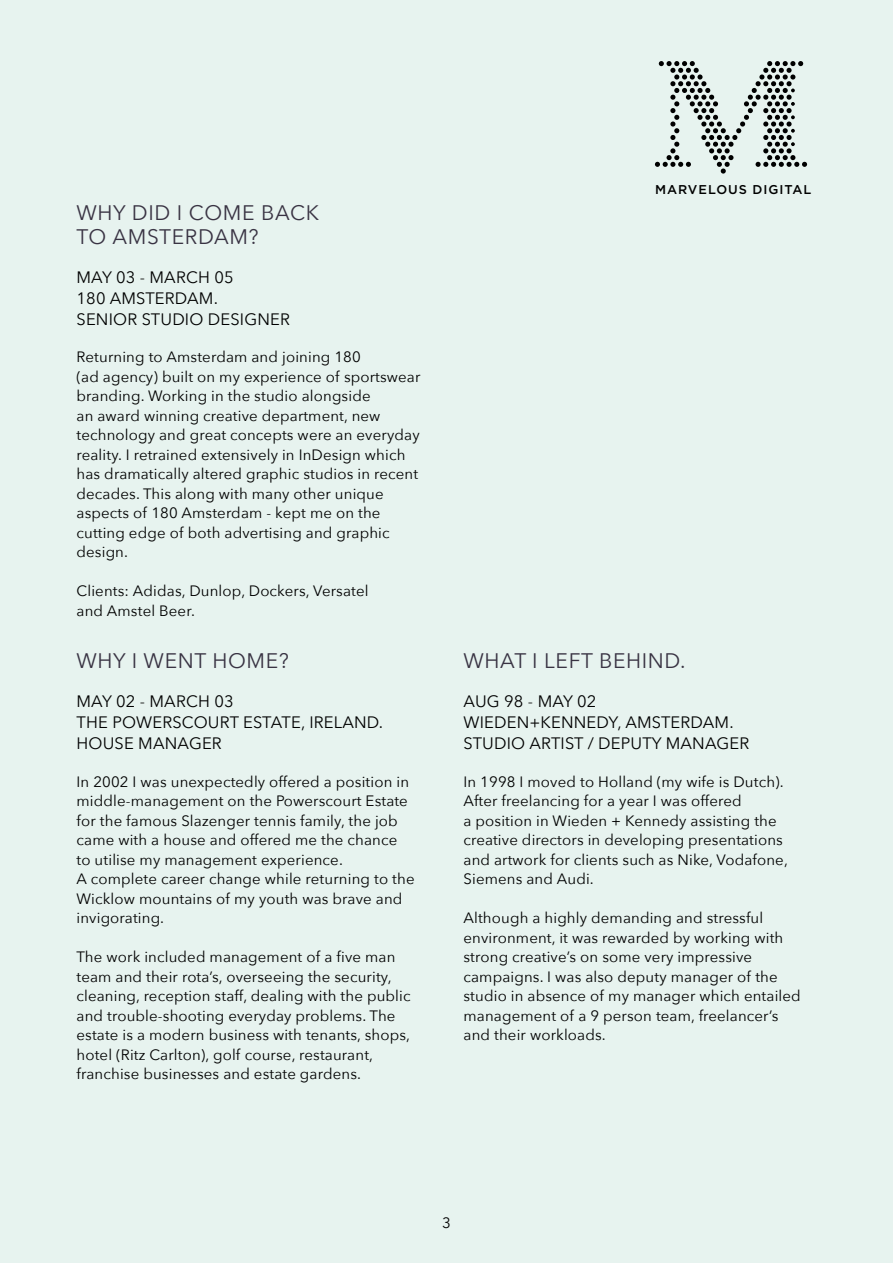
<style>
.page{position:relative;width:893px;height:1263px;background:#e7f3ef}
.page>*{position:absolute;margin:0;border:0;box-sizing:border-box;transform-origin:0 0}
.t1{font:21px/24px "Avenir Next";letter-spacing:.03em;color:#393343}
.t2{font:16.5px/21px "Avenir Next";letter-spacing:.01em;color:#000}
.t3{font:15px/19.5px "Avenir Next";letter-spacing:.01em;color:#000}
.t4{font:500 12.75px "Gotham";letter-spacing:.075em;color:#000}
</style>
<div class="page">
<svg style="left:655px;top:61px;width:152px;height:113px"></svg>
<h1 class="t1" style="left:77px;top:200px;width:244px">WHY DID I COME BACK<br>TO AMSTERDAM?</h1>
<p class="t2" style="left:77px;top:266px;width:215px">MAY 03 - MARCH 05<br>180 AMSTERDAM.<br>SENIOR STUDIO DESIGNER</p>
<p class="t3" style="left:77px;top:347px;width:345px">Returning to Amsterdam and joining 180<br>(ad agency) built on my experience of sportswear branding. Working in the studio alongside<br>an award winning creative department, new technology and great concepts were an everyday reality. I retrained extensively in InDesign which has dramatically altered graphic studios in recent decades. This along with many other unique aspects of 180 Amsterdam - kept me on the cutting edge of both advertising and graphic design.</p>
<p class="t3" style="left:77px;top:581px;width:293px">Clients: Adidas, Dunlop, Dockers, Versatel and Amstel Beer.</p>
<h1 class="t1" style="left:77px;top:648px;width:214px">WHY I WENT HOME?</h1>
<p class="t2" style="left:77px;top:690px;width:308px">MAY 02 - MARCH 03<br>THE POWERSCOURT ESTATE, IRELAND.<br>HOUSE MANAGER</p>
<p class="t3" style="left:77px;top:771px;width:340px">In 2002 I was unexpectedly offered a position in middle-management on the Powerscourt Estate for the famous Slazenger tennis family, the job came with a house and offered me the chance to utilise my management experience.<br>A complete career change while returning to the Wicklow mountains of my youth was brave and invigorating.</p>
<p class="t3" style="left:77px;top:947px;width:336px">The work included management of a five man team and their rota’s, overseeing the security, cleaning, reception staff, dealing with the public and trouble-shooting everyday problems. The estate is a modern business with tenants, shops, hotel (Ritz Carlton), golf course, restaurant, franchise businesses and estate gardens.</p>
<p class="t4" style="left:655px;top:182px;width:158px">MARVELOUS DIGITAL</p>
<h1 class="t1" style="left:463px;top:648px;width:224px">WHAT I LEFT BEHIND.</h1>
<p class="t2" style="left:463px;top:690px;width:287px">AUG 98 - MAY 02<br>WIEDEN+KENNEDY, AMSTERDAM.<br>STUDIO ARTIST / DEPUTY MANAGER</p>
<p class="t3" style="left:463px;top:771px;width:326px">In 1998 I moved to Holland (my wife is Dutch).<br>After freelancing for a year I was offered<br>a position in Wieden + Kennedy assisting the creative directors in developing presentations and artwork for clients such as Nike, Vodafone, Siemens and Audi.</p>
<p class="t3" style="left:463px;top:908px;width:339px">Although a highly demanding and stressful environment, it was rewarded by working with strong creative’s on some very impressive campaigns. I was also deputy manager of the studio in absence of my manager which entailed management of a 9 person team, freelancer’s and their workloads.</p>
<p class="t3" style="left:442px;top:1213px;width:10px">3</p>
</div>
